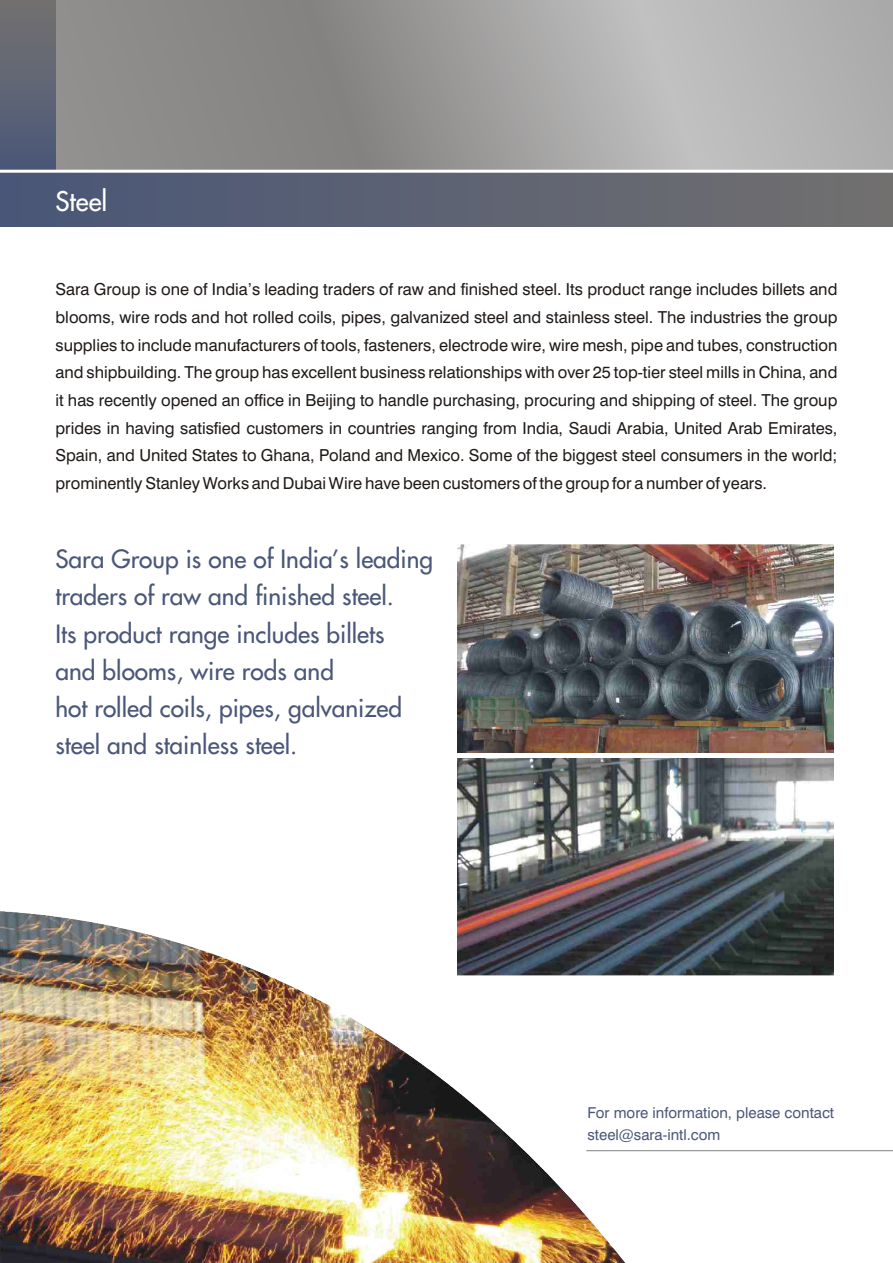
<style>
.page{position:relative;width:893px;height:1263px;background:#fff}
.page>*{position:absolute;margin:0;border:0;box-sizing:border-box;transform-origin:0 0}
.t1{font:26.25px "Futura";color:#fff}
.t2{font:24.45px/37.2px "Futura";color:#4a5778}
.t3{font:16.5px/27.8px "Swiss 721 BT";color:#1f1a17;text-align:justify}
.t4{font:15px/21.6px "Swiss 721 BT";color:#4a5778}
</style>
<div class="page">
<img style="left:0;top:911px;width:625px;height:352px">
<svg style="left:55px;top:0;width:838px;height:170px;background:#9f9e9e"></svg>
<div style="left:0;top:173px;width:893px;height:53px;background:linear-gradient(to right,#495677,#72706f)"></div>
<div style="left:0;top:0;width:55px;height:170px;background:linear-gradient(to bottom,#747271,#4b5879)"></div>
<img style="left:457px;top:545px;width:376px;height:208px">
<img style="left:457px;top:759px;width:376px;height:216px">
<hr style="left:586px;top:1150px;width:307px;height:1px;background:#828282">
<h1 class="t1" style="left:55px;top:185px;width:53px">Steel</h1>
<p class="t3" style="left:55px;top:277px;width:784px">Sara Group is one of India’s leading traders of raw and finished steel. Its product range includes billets and blooms, wire rods and hot rolled coils, pipes, galvanized steel and stainless steel. The industries the group supplies to include manufacturers of tools, fasteners, electrode wire, wire mesh, pipe and tubes, construction and shipbuilding. The group has excellent business relationships with over 25 top-tier steel mills in China, and it has recently opened an office in Beijing to handle purchasing, procuring and shipping of steel. The group prides in having satisfied customers in countries ranging from India, Saudi Arabia, United Arab Emirates, Spain, and United States to Ghana, Poland and Mexico. Some of the biggest steel consumers in the world; prominently Stanley Works and Dubai Wire have been customers of the group for a number of years.</p>
<h2 class="t2" style="left:55px;top:541px;width:379px">Sara Group is one of India’s leading traders of raw and finished steel.<br>Its product range includes billets<br>and blooms, wire rods and<br>hot rolled coils, pipes, galvanized steel and stainless steel.</h2>
<p class="t4" style="left:587px;top:1103px;width:248px">For more information, please contact steel@sara-intl.com</p>
</div>
